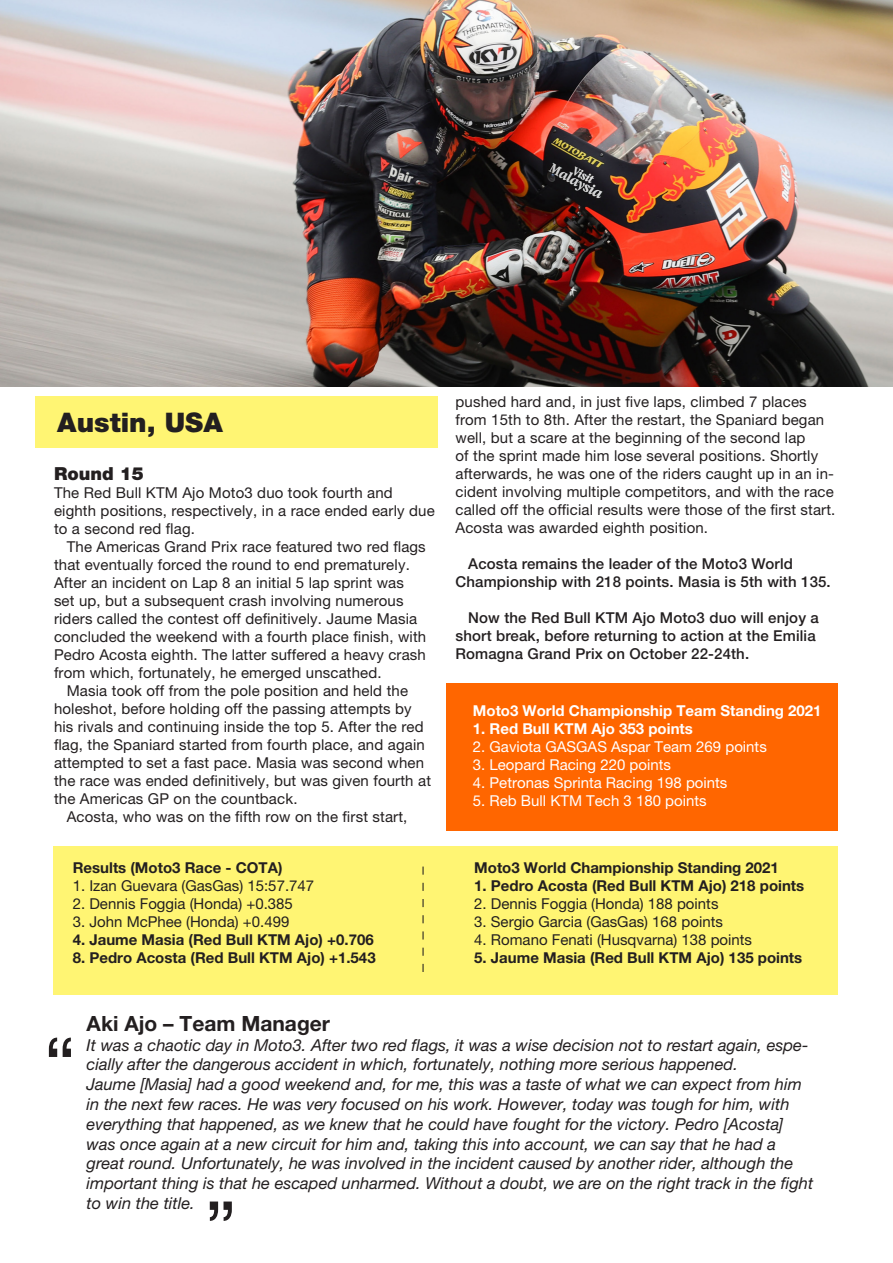
<style>
.page{position:relative;width:893px;height:1263px;background:#fff}
.page>*{position:absolute;margin:0;border:0;box-sizing:border-box;transform-origin:0 0}
.t1{font:75px "Helvetica Neue LT Pro";color:#231f20}
.t2{font:900 27px "Helvetica Neue LT Pro";color:#231f20}
.t3{font:700 21px "Helvetica Neue LT Pro";color:#231f20}
.t4{font:900 18px "Helvetica Neue LT Pro";color:#231f20}
.t5{font:italic 16.5px/19.8px "Helvetica Neue LT Pro";color:#231f20}
.t6{font:15px/18px "Helvetica Neue LT Pro";letter-spacing:.01em;color:#231f20}
.t7{font:700 15px "Helvetica Neue LT Pro";color:#231f20}
.t8{font:500 15px/18px "Helvetica Neue LT Pro";letter-spacing:.01em;color:#231f20}
.t9{font:15px "Helvetica Neue LT Pro";color:#fff}
.t10{font:700 15px "Helvetica Neue LT Pro";color:#fff}
</style>
<div class="page">
<div style="left:35px;top:396px;width:402px;height:52px;background:#fff573"></div>
<img style="left:0;top:0;width:893px;height:387px">
<div style="left:53px;top:846px;width:785px;height:149px;background:#fff573"></div>
<svg style="left:422px;top:866px;width:2px;height:106px"></svg>
<div style="left:446px;top:683px;width:392px;height:147px;background:#f60"></div>
<p class="t2" style="left:57px;top:406px;width:167px">Austin, USA</p>
<p class="t4" style="left:54px;top:463px;width:91px">Round 15</p>
<p class="t6" style="left:54px;top:483px;width:382px">The Red Bull KTM Ajo Moto3 duo took fourth and eighth positions, respectively, in a race ended early due to a second red flag.</p>
<p class="t6" style="left:54px;top:537px;width:374px;text-indent:13px">The Americas Grand Prix race featured two red flags that eventually forced the round to end prematurely.<br>After an incident on Lap 8 an initial 5 lap sprint was set up, but a subsequent crash involving numerous riders called the contest off definitively. Jaume Masia concluded the weekend with a fourth place finish, with Pedro Acosta eighth. The latter suffered a heavy crash from which, fortunately, he emerged unscathed.</p>
<p class="t6" style="left:54px;top:681px;width:379px;text-indent:13px">Masia took off from the pole position and held the holeshot, before holding off the passing attempts by his rivals and continuing inside the top 5. After the red flag, the Spaniard started from fourth place, and again attempted to set a fast pace. Masia was second when the race was ended definitively, but was given fourth at the Americas GP on the countback.</p>
<p class="t6" style="left:67px;top:807px;width:342px">Acosta, who was on the fifth row on the first start,</p>
<p class="t7" style="left:73px;top:858px;width:211px">Results (Moto3 Race - COTA)</p>
<p class="t6" style="left:73px;top:876px;width:243px">1. Izan Guevara (GasGas) 15:57.747</p>
<p class="t6" style="left:73px;top:894px;width:222px">2. Dennis Foggia (Honda) +0.385</p>
<p class="t6" style="left:73px;top:912px;width:218px">3. John McPhee (Honda) +0.499</p>
<p class="t7" style="left:73px;top:930px;width:302px">4. Jaume Masia (Red Bull KTM Ajo) +0.706</p>
<p class="t7" style="left:73px;top:948px;width:304px">8. Pedro Acosta (Red Bull KTM Ajo) +1.543</p>
<p class="t6" style="left:455px;top:393px;width:381px">pushed hard and, in just five laps, climbed 7 places from 15th to 8th. After the restart, the Spaniard began well, but a scare at the beginning of the second lap<br>of the sprint made him lose several positions. Shortly afterwards, he was one of the riders caught up in an in&shy;cident involving multiple competitors, and with the race called off the official results were those of the first start.<br>Acosta was awarded eighth position.</p>
<p class="t8" style="left:455px;top:555px;width:377px;text-indent:13px">Acosta remains the leader of the Moto3 World<br>Championship with 218 points. Masia is 5th with 135.</p>
<p class="t8" style="left:455px;top:609px;width:365px;text-indent:13px">Now the Red Bull KTM Ajo Moto3 duo will enjoy a short break, before returning to action at the Emilia<br>Romagna Grand Prix on October 22-24th.</p>
<p class="t10" style="left:473px;top:702px;width:350px">Moto3 World Championship Team Standing 2021</p>
<p class="t10" style="left:473px;top:720px;width:221px">1. Red Bull KTM Ajo 353 points</p>
<p class="t9" style="left:473px;top:738px;width:295px">2. Gaviota GASGAS Aspar Team 269 points</p>
<p class="t9" style="left:473px;top:756px;width:200px">3. Leopard Racing 220 points</p>
<p class="t9" style="left:473px;top:774px;width:256px">4. Petronas Sprinta Racing 198 points</p>
<p class="t9" style="left:473px;top:792px;width:235px">5. Reb Bull KTM Tech 3 180 points</p>
<p class="t7" style="left:474px;top:858px;width:306px">Moto3 World Championship Standing 2021</p>
<p class="t7" style="left:474px;top:876px;width:331px">1. Pedro Acosta (Red Bull KTM Ajo) 218 points</p>
<p class="t6" style="left:474px;top:894px;width:246px">2. Dennis Foggia (Honda) 188 points</p>
<p class="t6" style="left:474px;top:912px;width:250px">3. Sergio Garcia (GasGas) 168 points</p>
<p class="t6" style="left:474px;top:930px;width:279px">4. Romano Fenati (Husqvarna) 138 points</p>
<p class="t7" style="left:474px;top:948px;width:330px">5. Jaume Masia (Red Bull KTM Ajo) 135 points</p>
<p class="t1" style="left:44px;top:1020px;width:33px">“</p>
<p class="t3" style="left:87px;top:1010px;width:245px">Aki Ajo – Team Manager</p>
<p class="t5" style="left:87px;top:1034px;width:723px">It was a chaotic day in Moto3. After two red flags, it was a wise decision not to restart again, espe&shy;cially after the dangerous accident in which, fortunately, nothing more serious happened.</p>
<p class="t5" style="left:87px;top:1074px;width:728px">Jaume [Masia] had a good weekend and, for me, this was a taste of what we can expect from him in the next few races. He was very focused on his work. However, today was tough for him, with everything that happened, as we knew that he could have fought for the victory. Pedro [Acosta] was once again at a new circuit for him and, taking this into account, we can say that he had a great round. Unfortunately, he was involved in the incident caused by another rider, although the important thing is that he escaped unharmed. Without a doubt, we are on the right track in the fight to win the title.</p>
<p class="t1" style="left:237px;top:1239px;width:33px;rotate:-180deg">“</p>
</div>
